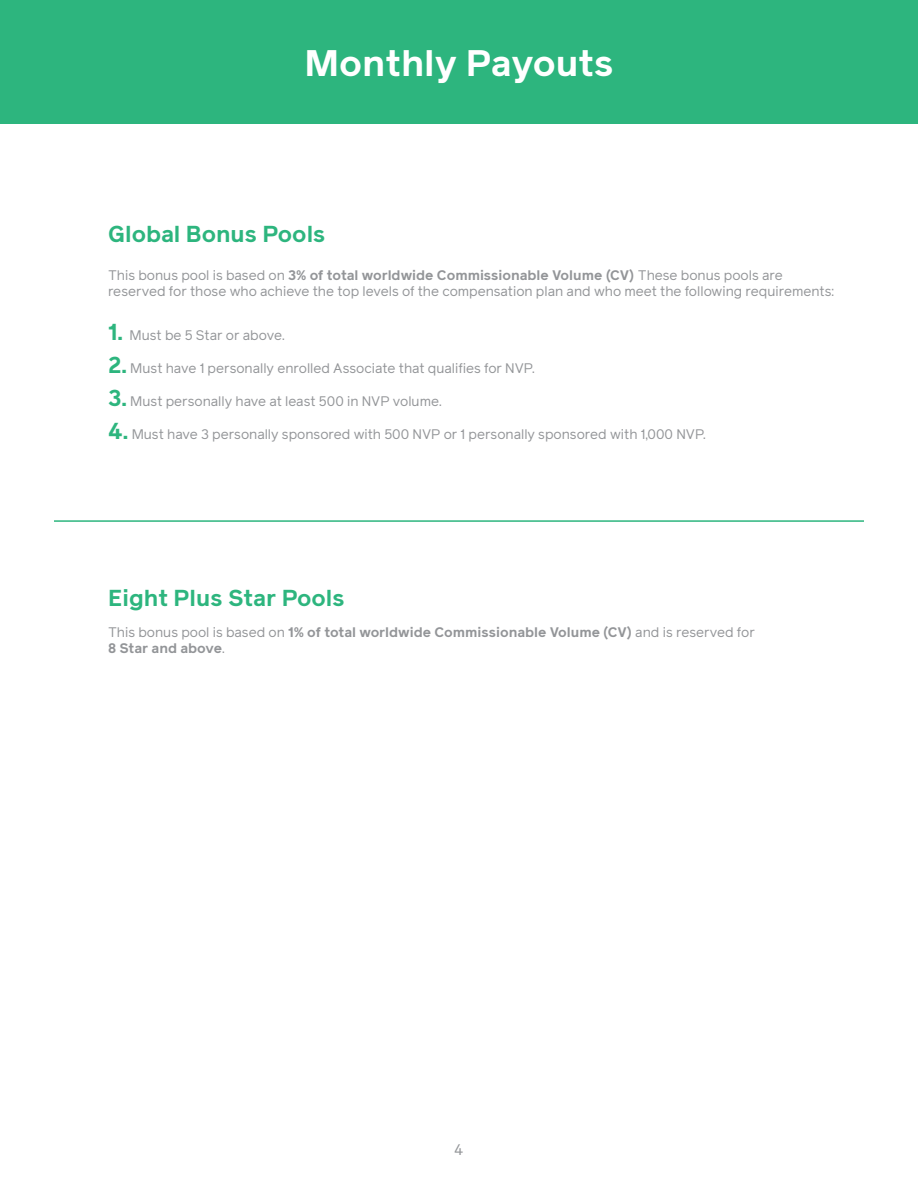
<style>
.page{position:relative;width:918px;height:1188px;background:#fff}
.page>*{position:absolute;margin:0;border:0;box-sizing:border-box;transform-origin:0 0}
.t1{font:700 36px "Reader Pro";color:#fff}
.t2{font:700 22.5px "Reader Pro";color:#2db57e}
.t3{font:15px "Reader Pro";color:#939598}
.t4{font:13.5px "Reader Pro";color:#939598}
.t5{font:700 13.5px "Reader Pro";color:#939598}
.s1{font-weight:400}
.s2{font-weight:700;font-size:22.5px;color:#2db57e}
</style>
<div class="page">
<hr style="left:54px;top:520px;width:810px;height:2px;background:#2db57e">
<div style="left:0;top:0;width:918px;height:124px;background:#2db57e"></div>
<p class="t1" style="left:304px;top:38px;width:311px">Monthly Payouts</p>
<p class="t2" style="left:108px;top:219px;width:219px">Global Bonus Pools</p>
<p class="t5" style="left:108px;top:266px;width:676px"><span class="s1">This bonus pool is based on</span> 3% of total worldwide Commissionable Volume (CV) <span class="s1">These bonus pools are</span></p>
<p class="t4" style="left:108px;top:283px;width:728px">reserved for those who achieve the top levels of the compensation plan and who meet the following requirements:</p>
<p class="t4" style="left:108px;top:326px;width:178px"><span class="s2">1.</span> Must be 5 Star or above.</p>
<p class="t4" style="left:108px;top:359px;width:428px"><span class="s2">2.</span> Must have 1 personally enrolled Associate that qualifies for NVP.</p>
<p class="t4" style="left:108px;top:392px;width:335px"><span class="s2">3.</span> Must personally have at least 500 in NVP volume.</p>
<p class="t4" style="left:108px;top:425px;width:599px"><span class="s2">4.</span> Must have 3 personally sponsored with 500 NVP or 1 personally sponsored with 1,000 NVP.</p>
<p class="t2" style="left:108px;top:583px;width:238px">Eight Plus Star Pools</p>
<p class="t5" style="left:108px;top:623px;width:648px"><span class="s1">This bonus pool is based on</span> 1% of total worldwide Commissionable Volume (CV) <span class="s1">and is reserved for</span></p>
<p class="t5" style="left:108px;top:639px;width:118px">8 Star and above<span class="s1">.</span></p>
<p class="t3" style="left:454px;top:1140px;width:11px">4</p>
</div>
